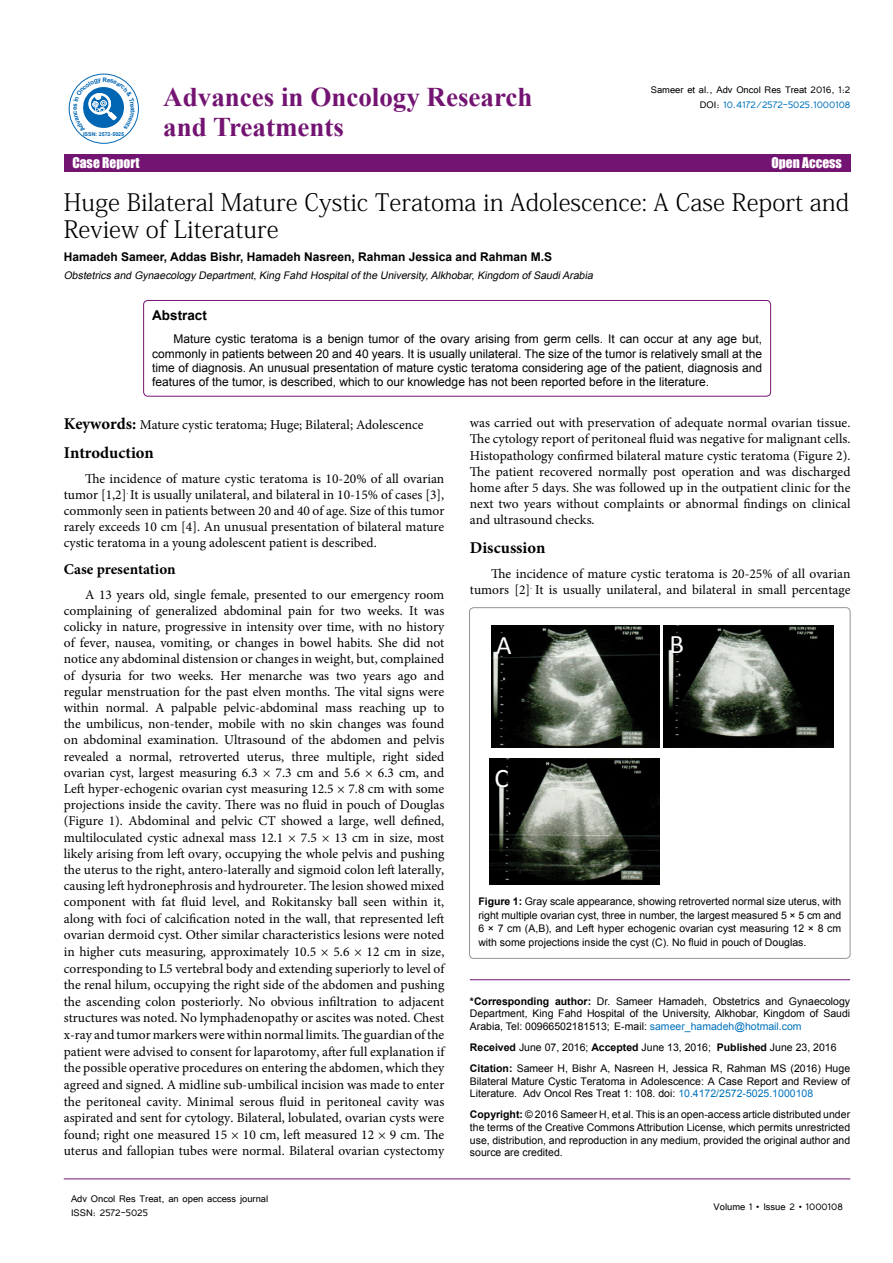
<style>
.page{position:relative;width:893px;height:1263px;background:#fff}
.page>*{position:absolute;margin:0;border:0;box-sizing:border-box;transform-origin:0 0}
.t1{font:700 27px/30px "Times New Roman";color:#741472}
.t2{font:26.85px "Calibri";color:#fff}
.t3{font:24px/27px "Adobe Fangsong Std";color:#000}
.t4{font:700 16.5px "Minion Pro";color:#000}
.t5{font:700 15px "Minion Pro";letter-spacing:-.005em;color:#000}
.t6{font:13.5px/16.4px "Minion Pro";color:#000;text-align:justify}
.t7{font:13.5px "Impact";color:#fff}
.t8{font:700 13.5px "Arial";color:#000}
.t9{font:12px/14.4px "Arial";color:#000;text-align:justify}
.t10{font:12px/14.4px "Tunga";color:#000}
.t11{font:700 12px "Arial";color:#000}
.t12{font:10.5px/12.6px "Arial";color:#000;text-align:justify}
.t13{font:italic 10.5px "Arial";color:#000}
.t14{font:7.95px/9.6px "Arial";color:#000}
.t15{font:700 5.25px "Arial";color:#0066b3}
.s1{color:#0072bc}
.s2{font-weight:700;font-size:16.5px}
.s3{font-weight:700}
</style>
<div class="page">
<hr style="left:64px;top:1179px;width:786px;height:1px;background:#741472">
<div style="left:64px;top:154px;width:786px;height:17px;background:#741472"></div>
<div style="left:69px;top:74px;width:70px;height:70px;border:1px solid #0066b3;border-radius:50%"></div>
<hr style="left:470px;top:979px;width:380px;height:1px;background:#741472">
<div style="left:144px;top:300px;width:627px;height:96px;border:1px solid #741472;border-radius:4px"></div>
<div style="left:469px;top:608px;width:381px;height:350px;border:1px solid #939598;border-radius:4px"></div>
<img style="left:491px;top:625px;width:168px;height:123px">
<img style="left:663px;top:625px;width:170px;height:123px">
<img style="left:489px;top:758px;width:170px;height:127px">
<img style="left:491px;top:628px;width:27px;height:33px">
<img style="left:664px;top:627px;width:27px;height:34px">
<img style="left:489px;top:761px;width:27px;height:33px">
<svg style="left:73px;top:77px;width:62px;height:55px"></svg>
<p class="t15" style="left:83px;top:130px;width:43px">ISSN: 2572-5025</p>
<h1 class="t1" style="left:163px;top:82px;width:371px">Advances in Oncology Research and Treatments</h1>
<p class="t10" style="left:651px;top:82px;width:201px;text-align:right">Sameer et al., Adv Oncol Res Treat 2016, 1:2<br>DOI: <span class="s1">10.4172/2572-5025.1000108</span></p>
<p class="t7" style="left:72px;top:152px;width:69px">Case Report</p>
<p class="t7" style="left:771px;top:152px;width:72px">Open Access</p>
<h3 class="t3" style="left:64px;top:189px;width:787px">Huge Bilateral Mature Cystic Teratoma in Adolescence: A Case Report and<br>Review of Literature</h3>
<p class="t11" style="left:64px;top:249px;width:490px">Hamadeh Sameer, Addas Bishr, Hamadeh Nasreen, Rahman Jessica and Rahman M.S</p>
<p class="t13" style="left:64px;top:269px;width:533px">Obstetrics and Gynaecology Department,King Fahd Hospitalofthe University,Alkhobar,Kingdom ofSaudiArabia</p>
<p class="t8" style="left:152px;top:307px;width:56px">Abstract</p>
<p class="t9" style="left:152px;top:332px;width:611px;text-indent:21px">Mature cystic teratoma is a benign tumor of the ovary arising from germ cells. It can occur at any age but, commonly in patients between 20 and 40 years. It is usually unilateral. The size of the tumor is relatively small at the time of diagnosis. An unusual presentation of mature cystic teratoma considering age of the patient, diagnosis and features of the tumor, is described, which to our knowledge has not been reported before in the literature.</p>
<p class="t6" style="left:64px;top:417px;width:361px"><span class="s2">Keywords:</span> Mature cystic teratoma; Huge; Bilateral; Adolescence</p>
<p class="t4" style="left:64px;top:441px;width:92px">Introduction</p>
<p class="t6" style="left:64px;top:470px;width:382px;text-indent:21px">The incidence of mature cystic teratoma is 10-20% of all ovarian tumor [1,2]<sup>.</sup> It is usually unilateral, and bilateral in 10-15% of cases [3], commonly seen in patients between 20 and 40 of age. Size of this tumor rarely exceeds 10 cm [4]. An unusual presentation of bilateral mature cystic teratoma in a young adolescent patient is described.</p>
<p class="t5" style="left:64px;top:558px;width:113px">Case presentation</p>
<p class="t6" style="left:64px;top:586px;width:382px;text-indent:21px">A 13 years old, single female, presented to our emergency room complaining of generalized abdominal pain for two weeks. It was colicky in nature, progressive in intensity over time, with no history of fever, nausea, vomiting, or changes in bowel habits. She did not notice any abdominal distension or changes in weight, but, complained of dysuria for two weeks. Her menarche was two years ago and regular menstruation for the past elven months. The vital signs were within normal. A palpable pelvic-abdominal mass reaching up to the umbilicus, non-tender, mobile with no skin changes was found on abdominal examination. Ultrasound of the abdomen and pelvis revealed a normal, retroverted uterus, three multiple, right sided ovarian cyst, largest measuring 6.3 × 7.3 cm and 5.6 × 6.3 cm, and Left hyper-echogenic ovarian cyst measuring 12.5 × 7.8 cm with some projections inside the cavity. There was no fluid in pouch of Douglas (Figure 1). Abdominal and pelvic CT showed a large, well defined, multiloculated cystic adnexal mass 12.1 × 7.5 × 13 cm in size, most likely arising from left ovary, occupying the whole pelvis and pushing the uterus to the right, antero-laterally and sigmoid colon left laterally, causing left hydronephrosis and hydroureter. The lesion showed mixed component with fat fluid level, and Rokitansky ball seen within it, along with foci of calcification noted in the wall, that represented left ovarian dermoid cyst. Other similar characteristics lesions were noted in higher cuts measuring, approximately 10.5 × 5.6 × 12 cm in size, corresponding to L5 vertebral body and extending superiorly to level of the renal hilum, occupying the right side of the abdomen and pushing the ascending colon posteriorly. No obvious infiltration to adjacent structures was noted. No lymphadenopathy or ascites was noted. Chest x-ray and tumor markers were within normal limits. The guardian of the patient were advised to consent for laparotomy, after full explanation if the possible operative procedures on entering the abdomen, which they agreed and signed. A midline sub-umbilical incision was made to enter the peritoneal cavity. Minimal serous fluid in peritoneal cavity was aspirated and sent for cytology. Bilateral, lobulated, ovarian cysts were found; right one measured 15 × 10 cm, left measured 12 × 9 cm. The uterus and fallopian tubes were normal. Bilateral ovarian cystectomy</p>
<p class="t10" style="left:71px;top:1190px;width:199px">Adv Oncol Res Treat, an open access journal<br>ISSN: 2572-5025</p>
<p class="t6" style="left:470px;top:415px;width:382px">was carried out with preservation of adequate normal ovarian tissue.<br>The cytology report of peritoneal fluid was negative for malignant cells.<br>Histopathology confirmed bilateral mature cystic teratoma (Figure 2).<br>The patient recovered normally post operation and was discharged home after 5 days. She was followed up in the outpatient clinic for the next two years without complaints or abnormal findings on clinical and ultrasound checks.</p>
<p class="t4" style="left:470px;top:536px;width:77px">Discussion</p>
<p class="t6" style="left:470px;top:565px;width:382px;text-align:right">The incidence of mature cystic teratoma is 20-25% of all ovarian tumors [2]<sup>.</sup> It is usually unilateral, and bilateral in small percentage</p>
<h2 class="t2" style="left:496px;top:628px;width:17px">A</h2>
<h2 class="t2" style="left:669px;top:628px;width:16px">B</h2>
<h2 class="t2" style="left:494px;top:761px;width:16px">C</h2>
<p class="t14" style="left:489px;top:895px;width:347px">Figure 1: Gray scale appearance, showing retroverted normal size uterus, with right multiple ovari-</p>
<p class="t14" style="left:489px;top:914px;width:347px">genic ovarian cyst measuring 12 × 8cm with some projections inside the cyst (C). No fluid in pouch of Douglas.</p>
<p class="t12" style="left:478px;top:895px;width:364px;line-height:13.5px"><span class="s3">Figure 1:</span> Gray scale appearance, showing retroverted normal size uterus, with right multiple ovarian cyst, three in number, the largest measured 5 × 5 cm and 6 × 7 cm (A,B), and Left hyper echogenic ovarian cyst measuring 12 × 8 cm with some projections inside the cyst (C). No fluid in pouch of Douglas.</p>
<p class="t12" style="left:470px;top:995px;width:382px"><span class="s3">*Corresponding author:</span> Dr. Sameer Hamadeh, Obstetrics and Gynaecology Department, King Fahd Hospital of the University, Alkhobar, Kingdom of Saudi Arabia, Tel: 00966502181513; E-mail: <span class="s1">sameer_hamadeh@hotmail.com</span></p>
<p class="t12" style="left:470px;top:1037px;width:382px;line-height:21.1px"><span class="s3">Received</span> June 07, 2016; <span class="s3">Accepted</span> June 13, 2016; <span class="s3">Published</span> June 23, 2016<br><span class="s3">Citation:</span> Sameer H, Bishr A, Nasreen H, Jessica R, Rahman MS (2016) Huge</p>
<p class="t12" style="left:470px;top:1075px;width:382px">Bilateral Mature Cystic Teratoma in Adolescence: A Case Report and Review of<br>Literature. Adv Oncol Res Treat 1: 108. doi: <span class="s1">10.4172/2572-5025.1000108</span></p>
<p class="t12" style="left:470px;top:1108px;width:382px"><span class="s3">Copyright:</span> © 2016 Sameer H, et al. This is an open-access article distributed under the terms of the Creative Commons Attribution License, which permits unrestricted use, distribution, and reproduction in any medium, provided the original author and source are credited.</p>
<p class="t10" style="left:714px;top:1199px;width:131px">Volume 1 • Issue 2 • 1000108</p>
</div>
